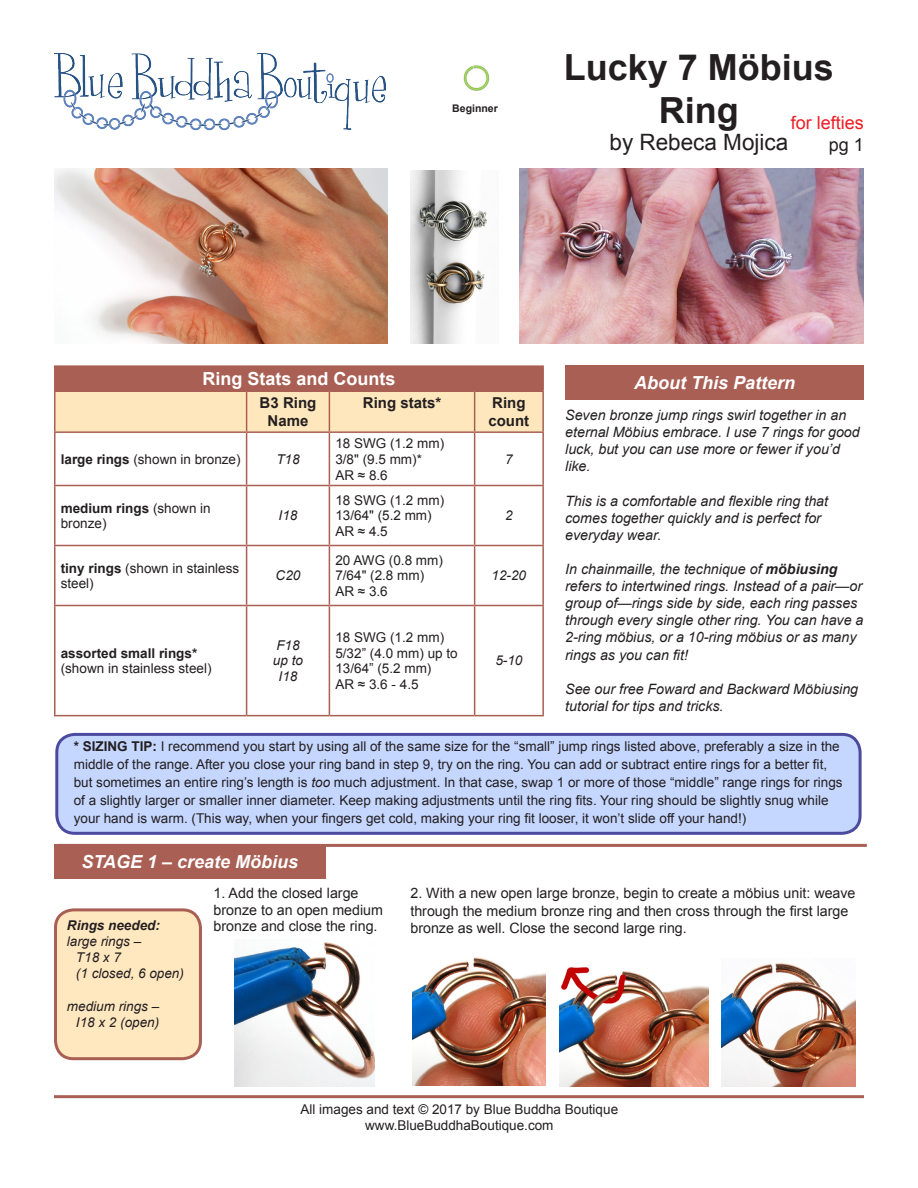
<style>
.page{position:relative;width:918px;height:1188px;background:#fff}
.page>*{position:absolute;margin:0;border:0;box-sizing:border-box;transform-origin:0 0}
.t1{font:700 36px/43.2px "Arial";color:#231f20;text-align:center}
.t2{font:22.5px "Arial";color:#231f20}
.t3{font:italic 700 18px "Arial";color:#fff}
.t4{font:700 18px "Arial";color:#fff}
.t5{font:18px "Arial";color:#ee1d23}
.t6{font:18px "Arial";color:#231f20}
.TableHeader{font:700 15px/18px "Arial";color:#231f20;text-align:center}
.AboutthisWeave{font:italic 14.25px/17.1px "Arial";color:#231f20}
.Arial_9_5_pt{font:14.25px/16.5px "Arial";color:#231f20}
.Prep_Tip{font:13.5px/18px "Arial";color:#231f20;text-align:center}
.TableText{font:13.5px/15.8px "Arial";color:#231f20}
.Prep_Tip_Bulleted{font:italic 13.5px/16.2px "Arial";color:#231f20}
.TableText-2{font:italic 13.5px/15.8px "Arial";color:#231f20;text-align:center}
.t7{font:italic 700 13.5px "Arial";color:#231f20}
.t8{font:700 10.5px "Arial";color:#231f20}
.s1{font-weight:700}
.s2{font-style:italic}
</style>
<div class="page">
<img style="left:463px;top:65px;width:27px;height:26px">
<div style="left:565px;top:365px;width:299px;height:35px;background:#a95f54"></div>
<hr style="left:54px;top:1095px;width:810px;height:3px;background:#a95f54">
<div style="left:55px;top:366px;width:488px;height:25px;background:#a95f54"></div>
<div style="left:56px;top:392px;width:486px;height:39px;background:#fee7bd"></div>
<hr style="left:54px;top:391px;width:193px;height:1px;background:#a95f54">
<hr style="left:329px;top:391px;width:146px;height:1px;background:#a95f54">
<hr style="left:54px;top:365px;width:193px;height:2px;background:#a95f54">
<hr style="left:54px;top:367px;width:2px;height:24px;background:#a95f54">
<hr style="left:247px;top:365px;width:82px;height:2px;background:#a95f54">
<hr style="left:329px;top:365px;width:146px;height:2px;background:#a95f54">
<hr style="left:475px;top:365px;width:69px;height:2px;background:#a95f54">
<hr style="left:542px;top:367px;width:2px;height:24px;background:#a95f54">
<hr style="left:54px;top:392px;width:2px;height:39px;background:#a95f54">
<hr style="left:54px;top:606px;width:2px;height:109px;background:#a95f54">
<hr style="left:54px;top:715px;width:193px;height:1px;background:#a95f54">
<hr style="left:329px;top:715px;width:146px;height:1px;background:#a95f54">
<hr style="left:329px;top:431px;width:146px;height:2px;background:#a95f54">
<hr style="left:54px;top:431px;width:193px;height:2px;background:#a95f54">
<hr style="left:54px;top:433px;width:2px;height:52px;background:#a95f54">
<hr style="left:247px;top:391px;width:82px;height:1px;background:#a95f54">
<hr style="left:246px;top:392px;width:1px;height:39px;background:#a95f54">
<hr style="left:329px;top:392px;width:1px;height:39px;background:#a95f54">
<hr style="left:475px;top:391px;width:69px;height:1px;background:#a95f54">
<hr style="left:474px;top:392px;width:1px;height:39px;background:#a95f54">
<hr style="left:542px;top:392px;width:2px;height:39px;background:#a95f54">
<hr style="left:247px;top:431px;width:82px;height:2px;background:#a95f54">
<hr style="left:246px;top:433px;width:1px;height:52px;background:#a95f54">
<hr style="left:329px;top:433px;width:1px;height:52px;background:#a95f54">
<hr style="left:475px;top:431px;width:69px;height:2px;background:#a95f54">
<hr style="left:474px;top:433px;width:1px;height:52px;background:#a95f54">
<hr style="left:542px;top:433px;width:2px;height:52px;background:#a95f54">
<hr style="left:246px;top:486px;width:1px;height:59px;background:#a95f54">
<hr style="left:246px;top:546px;width:1px;height:59px;background:#a95f54">
<hr style="left:329px;top:546px;width:1px;height:59px;background:#a95f54">
<hr style="left:246px;top:606px;width:1px;height:109px;background:#a95f54">
<hr style="left:329px;top:606px;width:1px;height:109px;background:#a95f54">
<hr style="left:247px;top:715px;width:82px;height:1px;background:#a95f54">
<hr style="left:475px;top:485px;width:69px;height:1px;background:#a95f54">
<hr style="left:542px;top:486px;width:2px;height:59px;background:#a95f54">
<hr style="left:474px;top:606px;width:1px;height:109px;background:#a95f54">
<hr style="left:542px;top:606px;width:2px;height:109px;background:#a95f54">
<hr style="left:475px;top:715px;width:69px;height:1px;background:#a95f54">
<hr style="left:54px;top:546px;width:2px;height:59px;background:#a95f54">
<hr style="left:54px;top:605px;width:193px;height:1px;background:#a95f54">
<hr style="left:247px;top:605px;width:82px;height:1px;background:#a95f54">
<hr style="left:329px;top:605px;width:146px;height:1px;background:#a95f54">
<hr style="left:54px;top:485px;width:193px;height:1px;background:#a95f54">
<hr style="left:54px;top:486px;width:2px;height:59px;background:#a95f54">
<hr style="left:247px;top:485px;width:82px;height:1px;background:#a95f54">
<hr style="left:54px;top:545px;width:193px;height:1px;background:#a95f54">
<hr style="left:247px;top:545px;width:82px;height:1px;background:#a95f54">
<hr style="left:329px;top:485px;width:146px;height:1px;background:#a95f54">
<hr style="left:329px;top:486px;width:1px;height:59px;background:#a95f54">
<hr style="left:474px;top:486px;width:1px;height:59px;background:#a95f54">
<hr style="left:329px;top:545px;width:146px;height:1px;background:#a95f54">
<hr style="left:475px;top:545px;width:69px;height:1px;background:#a95f54">
<hr style="left:474px;top:546px;width:1px;height:59px;background:#a95f54">
<hr style="left:542px;top:546px;width:2px;height:59px;background:#a95f54">
<hr style="left:475px;top:605px;width:69px;height:1px;background:#a95f54">
<img style="left:519px;top:169px;width:345px;height:174px">
<hr style="left:57px;top:844px;width:810px;height:3px;background:#a95f54">
<div style="left:54px;top:844px;width:272px;height:35px;background:#a95f54"></div>
<div style="left:56px;top:910px;width:144px;height:149px;background:#ffe7bf;border-radius:18px"></div>
<div style="left:54px;top:908px;width:148px;height:152px;border:3px solid #a95f54;border-radius:18px"></div>
<div style="left:57px;top:734px;width:803px;height:99px;background:#c5d6ff;border-radius:18px"></div>
<div style="left:55px;top:733px;width:807px;height:102px;border:3px solid #4b4a9f;border-radius:18px"></div>
<img style="left:54px;top:169px;width:333px;height:174px">
<img style="left:410px;top:170px;width:77px;height:173px">
<img style="left:235px;top:942px;width:139px;height:144px">
<img style="left:412px;top:957px;width:134px;height:129px">
<img style="left:559px;top:967px;width:149px;height:119px">
<img style="left:722px;top:962px;width:134px;height:124px">
<img style="left:54px;top:54px;width:332px;height:77px">
<p class="t8" style="left:452px;top:102px;width:47px">Beginner</p>
<h1 class="t1" style="left:564px;top:47px;width:272px">Lucky 7 Möbius<br>Ring</h1>
<h2 class="t2" style="left:609px;top:128px;width:180px">by Rebeca Mojica</h2>
<p class="t6" style="left:829px;top:133px;width:37px">pg 1</p>
<h3 class="t5" style="left:791px;top:111px;width:75px">for lefties</h3>
<p class="t4" style="left:202px;top:367px;width:195px">Ring Stats and Counts</p>
<p class="TableHeader" style="left:260px;top:394px;width:58px">B3 Ring<br>Name</p>
<p class="TableHeader" style="left:363px;top:394px;width:80px">Ring stats*</p>
<p class="TableHeader" style="left:488px;top:394px;width:42px;text-align:left">Ring count</p>
<p class="TableText" style="left:61px;top:451px;width:181px"><span class="s1">large rings</span> (shown in bronze)</p>
<p class="TableText-2" style="left:276px;top:451px;width:25px">T18</p>
<p class="TableText" style="left:335px;top:436px;width:110px">18 SWG (1.2 mm)<br>3/8" (9.5 mm)*<br>AR ≈ 8.6</p>
<p class="TableText-2" style="left:505px;top:451px;width:9px">7</p>
<p class="TableText" style="left:61px;top:500px;width:152px"><span class="s1">medium rings</span> (shown in bronze)</p>
<p class="TableText-2" style="left:279px;top:508px;width:20px">I18</p>
<p class="TableText" style="left:61px;top:560px;width:180px"><span class="s1">tiny rings</span> (shown in stainless steel)</p>
<p class="TableText-2" style="left:276px;top:568px;width:26px">C20</p>
<p class="TableText" style="left:335px;top:492px;width:110px">18 SWG (1.2 mm)<br>13/64" (5.2 mm)<br>AR ≈ 4.5</p>
<p class="TableText" style="left:335px;top:552px;width:109px">20 AWG (0.8 mm)<br>7/64" (2.8 mm)<br>AR ≈ 3.6</p>
<p class="TableText" style="left:61px;top:645px;width:152px"><span class="s1">assorted small rings* </span>(shown in stainless steel)</p>
<p class="TableText-2" style="left:273px;top:637px;width:32px">F18 up to<br>I18</p>
<p class="TableText" style="left:335px;top:629px;width:124px">18 SWG (1.2 mm)<br>5/32” (4.0 mm) up to<br>13/64” (5.2 mm)<br>AR ≈ 3.6 - 4.5</p>
<p class="TableText-2" style="left:505px;top:508px;width:9px">2</p>
<p class="TableText-2" style="left:492px;top:568px;width:36px">12-20</p>
<p class="TableText-2" style="left:495px;top:653px;width:29px">5-10</p>
<p class="t3" style="left:634px;top:371px;width:163px">About This Pattern</p>
<p class="AboutthisWeave" style="left:565px;top:407px;width:296px">Seven bronze jump rings swirl together in an eternal Möbius embrace. I use 7 rings for good luck, but you can use more or fewer if you’d like.</p>
<p class="AboutthisWeave" style="left:565px;top:492px;width:264px">This is a comfortable and flexible ring that comes together quickly and is perfect for everyday wear.</p>
<p class="AboutthisWeave" style="left:565px;top:561px;width:300px">In chainmaille, the technique of <span class="s1">möbiusing </span>refers to intertwined rings. Instead of a pair—or group of—rings side by side, each ring passes through every single other ring. You can have a 2-ring möbius, or a 10-ring möbius or as many rings as you can fit!</p>
<p class="AboutthisWeave" style="left:565px;top:680px;width:295px">See our free Foward and Backward Möbiusing tutorial for tips and tricks.</p>
<p class="Prep_Tip" style="left:74px;top:738px;width:770px;text-align:left"><span class="s1">* SIZING TIP:</span> I recommend you start by using all of the same size for the “small” jump rings listed above, preferably a size in the middle of the range. After you close your ring band in step 9, try on the ring. You can add or subtract entire rings for a better fit, but sometimes an entire ring’s length is <span class="s2">too</span> much adjustment. In that case, swap 1 or more of those “middle” range rings for rings of a slightly larger or smaller inner diameter. Keep making adjustments until the ring fits. Your ring should be slightly snug while your hand is warm. (This way, when your fingers get cold, making your ring fit looser, it won’t slide off your hand!)</p>
<p class="t3" style="left:82px;top:850px;width:218px">STAGE 1 – create Möbius</p>
<p class="t7" style="left:67px;top:916px;width:95px">Rings needed:</p>
<p class="Prep_Tip_Bulleted" style="left:76px;top:933px;width:110px;text-indent:-9px">large rings –<br>T18 x 7<br>(1 closed, 6 open)</p>
<p class="Prep_Tip_Bulleted" style="left:67px;top:998px;width:94px;text-align:right">medium rings –<br>I18 x 2 (open)</p>
<p class="Arial_9_5_pt" style="left:214px;top:885px;width:171px">1. Add the closed large bronze to an open medium bronze and close the ring.</p>
<p class="Arial_9_5_pt" style="left:410px;top:885px;width:447px;line-height:17.1px">2. With a new open large bronze, begin to create a möbius unit: weave through the medium bronze ring and then cross through the first large bronze as well. Close the second large ring.</p>
<p class="Prep_Tip" style="left:301px;top:1101px;width:319px;line-height:16.2px">All images and text © 2017 by Blue Buddha Boutique www.BlueBuddhaBoutique.com</p>
</div>
